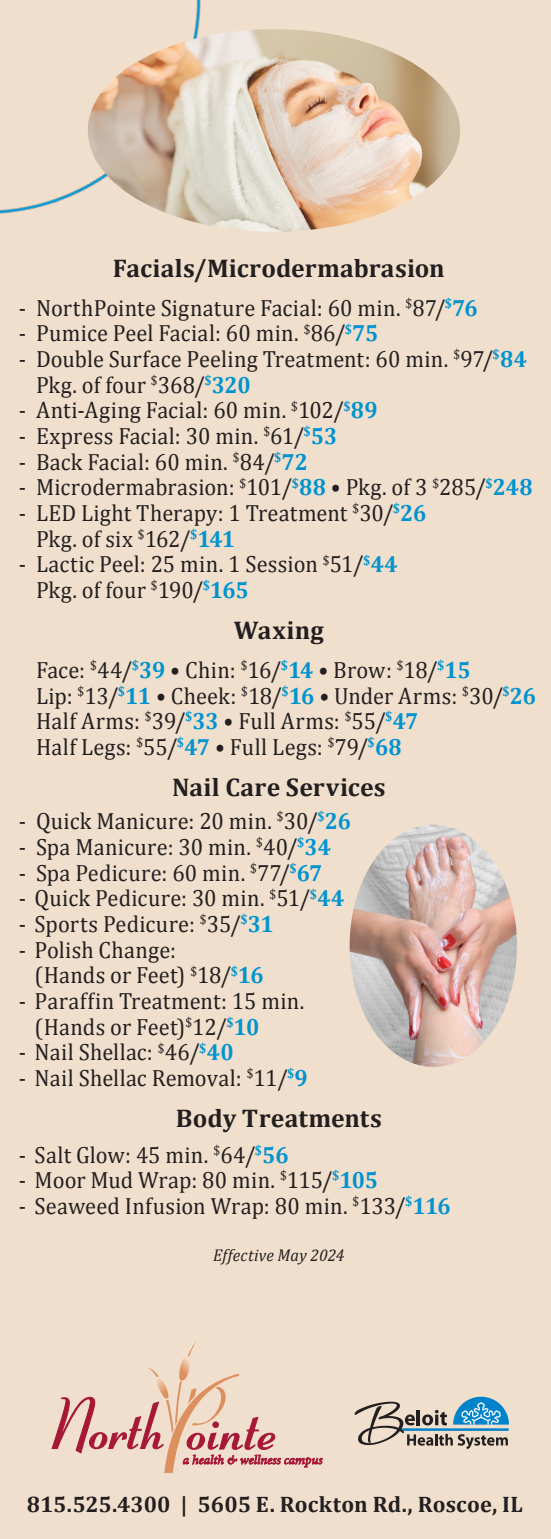
<style>
.page{position:relative;width:551px;height:1539px;background:#f0dfcc}
.page>*{position:absolute;margin:0;border:0;box-sizing:border-box;transform-origin:0 0}
.t1{font:700 25.65px "Cambria";letter-spacing:.005em;color:#231f20}
.t2{font:23.62px "Cambria";letter-spacing:.01em;color:#231f20;scale:.95 1}
.t3{font:700 22.5px "Cambria";letter-spacing:.005em;color:#231f20}
.t4{font:italic 17.1px "Cambria";letter-spacing:.01em;color:#231f20;scale:.95 1}
.s1{font-weight:700;color:#0093d0}
</style>
<div class="page">
<svg style="left:52px;top:1342px;width:270px;height:131px"></svg>
<svg style="left:355px;top:1397px;width:154px;height:52px"></svg>
<img style="left:350px;top:825px;width:167px;height:242px">
<img style="left:0;top:0;width:201px;height:214px">
<img style="left:88px;top:29px;width:372px;height:203px">
<p class="t1" style="left:113px;top:250px;width:333px">Facials/Microdermabrasion</p>
<p class="t2" style="left:19px;top:294px;width:484px">- NorthPointe Signature Facial: 60 min. <sup>$</sup>87/<sup>$</sup><span class="s1">76</span></p>
<p class="t2" style="left:19px;top:319px;width:380px">- Pumice Peel Facial: 60 min. <sup>$</sup>86/<sup>$</sup><span class="s1">75</span></p>
<p class="t2" style="left:19px;top:345px;width:536px">- Double Surface Peeling Treatment: 60 min. <sup>$</sup>97/<sup>$</sup><span class="s1">84</span></p>
<p class="t2" style="left:36px;top:371px;width:228px">Pkg. of four <sup>$</sup>368/<sup>$</sup><span class="s1">320</span></p>
<p class="t2" style="left:19px;top:396px;width:379px">- Anti-Aging Facial: 60 min. <sup>$</sup>102/<sup>$</sup><span class="s1">89</span></p>
<p class="t2" style="left:19px;top:422px;width:337px">- Express Facial: 30 min. <sup>$</sup>61/<sup>$</sup><span class="s1">53</span></p>
<p class="t2" style="left:19px;top:448px;width:306px">- Back Facial: 60 min. <sup>$</sup>84/<sup>$</sup><span class="s1">72</span></p>
<p class="t2" style="left:19px;top:473px;width:542px">- Microdermabrasion: <sup>$</sup>101/<sup>$</sup><span class="s1">88</span> • Pkg. of 3 <sup>$</sup>285/<sup>$</sup><span class="s1">248</span></p>
<p class="t2" style="left:19px;top:499px;width:430px">- LED Light Therapy: 1 Treatment <sup>$</sup>30/<sup>$</sup><span class="s1">26</span></p>
<p class="t2" style="left:36px;top:525px;width:211px">Pkg. of six <sup>$</sup>162/<sup>$</sup><span class="s1">141</span></p>
<p class="t2" style="left:19px;top:550px;width:400px">- Lactic Peel: 25 min. 1 Session <sup>$</sup>51/<sup>$</sup><span class="s1">44</span></p>
<p class="t2" style="left:36px;top:576px;width:225px">Pkg. of four <sup>$</sup>190/<sup>$</sup><span class="s1">165</span></p>
<p class="t1" style="left:234px;top:612px;width:91px">Waxing</p>
<p class="t2" style="left:36px;top:656px;width:459px">Face: <sup>$</sup>44/<sup>$</sup><span class="s1">39</span> • Chin: <sup>$</sup>16/<sup>$</sup><span class="s1">14</span> • Brow: <sup>$</sup>18/<sup>$</sup><span class="s1">15</span></p>
<p class="t2" style="left:36px;top:682px;width:528px">Lip: <sup>$</sup>13/<sup>$</sup><span class="s1">11</span> • Cheek: <sup>$</sup>18/<sup>$</sup><span class="s1">16</span> • Under Arms: <sup>$</sup>30/<sup>$</sup><span class="s1">26</span></p>
<p class="t2" style="left:36px;top:707px;width:404px">Half Arms: <sup>$</sup>39/<sup>$</sup><span class="s1">33</span> • Full Arms: <sup>$</sup>55/<sup>$</sup><span class="s1">47</span></p>
<p class="t2" style="left:36px;top:733px;width:386px">Half Legs: <sup>$</sup>55/<sup>$</sup><span class="s1">47</span> • Full Legs: <sup>$</sup>79/<sup>$</sup><span class="s1">68</span></p>
<p class="t1" style="left:172px;top:769px;width:215px">Nail Care Services</p>
<p class="t2" style="left:19px;top:807px;width:351px">- Quick Manicure: 20 min. <sup>$</sup>30/<sup>$</sup><span class="s1">26</span></p>
<p class="t2" style="left:19px;top:833px;width:330px">- Spa Manicure: 30 min. <sup>$</sup>40/<sup>$</sup><span class="s1">34</span></p>
<p class="t2" style="left:19px;top:859px;width:321px">- Spa Pedicure: 60 min. <sup>$</sup>77/<sup>$</sup><span class="s1">67</span></p>
<p class="t2" style="left:19px;top:884px;width:344px">- Quick Pedicure: 30 min. <sup>$</sup>51/<sup>$</sup><span class="s1">44</span></p>
<p class="t2" style="left:19px;top:910px;width:270px">- Sports Pedicure: <sup>$</sup>35/<sup>$</sup><span class="s1">31</span></p>
<p class="t2" style="left:19px;top:936px;width:167px">- Polish Change:</p>
<p class="t2" style="left:35px;top:961px;width:243px">(Hands or Feet) <sup>$</sup>18/<sup>$</sup><span class="s1">16</span></p>
<p class="t2" style="left:19px;top:987px;width:302px">- Paraffin Treatment: 15 min.</p>
<p class="t2" style="left:35px;top:1013px;width:238px">(Hands or Feet)<sup>$</sup>12/<sup>$</sup><span class="s1">10</span></p>
<p class="t2" style="left:19px;top:1038px;width:228px">- Nail Shellac: <sup>$</sup>46/<sup>$</sup><span class="s1">40</span></p>
<p class="t2" style="left:19px;top:1064px;width:306px">- Nail Shellac Removal: <sup>$</sup>11/<sup>$</sup><span class="s1">9</span></p>
<p class="t1" style="left:176px;top:1100px;width:208px">Body Treatments</p>
<p class="t2" style="left:19px;top:1141px;width:285px">- Salt Glow: 45 min. <sup>$</sup>64/<sup>$</sup><span class="s1">56</span></p>
<p class="t2" style="left:19px;top:1166px;width:379px">- Moor Mud Wrap: 80 min. <sup>$</sup>115/<sup>$</sup><span class="s1">105</span></p>
<p class="t2" style="left:19px;top:1192px;width:456px">- Seaweed Infusion Wrap: 80 min. <sup>$</sup>133/<sup>$</sup><span class="s1">116</span></p>
<p class="t4" style="left:213px;top:1243px;width:140px">Effective May 2024</p>
<p class="t3" style="left:27px;top:1488px;width:497px">815.525.4300 | 5605 E. Rockton Rd., Roscoe, IL</p>
</div>
